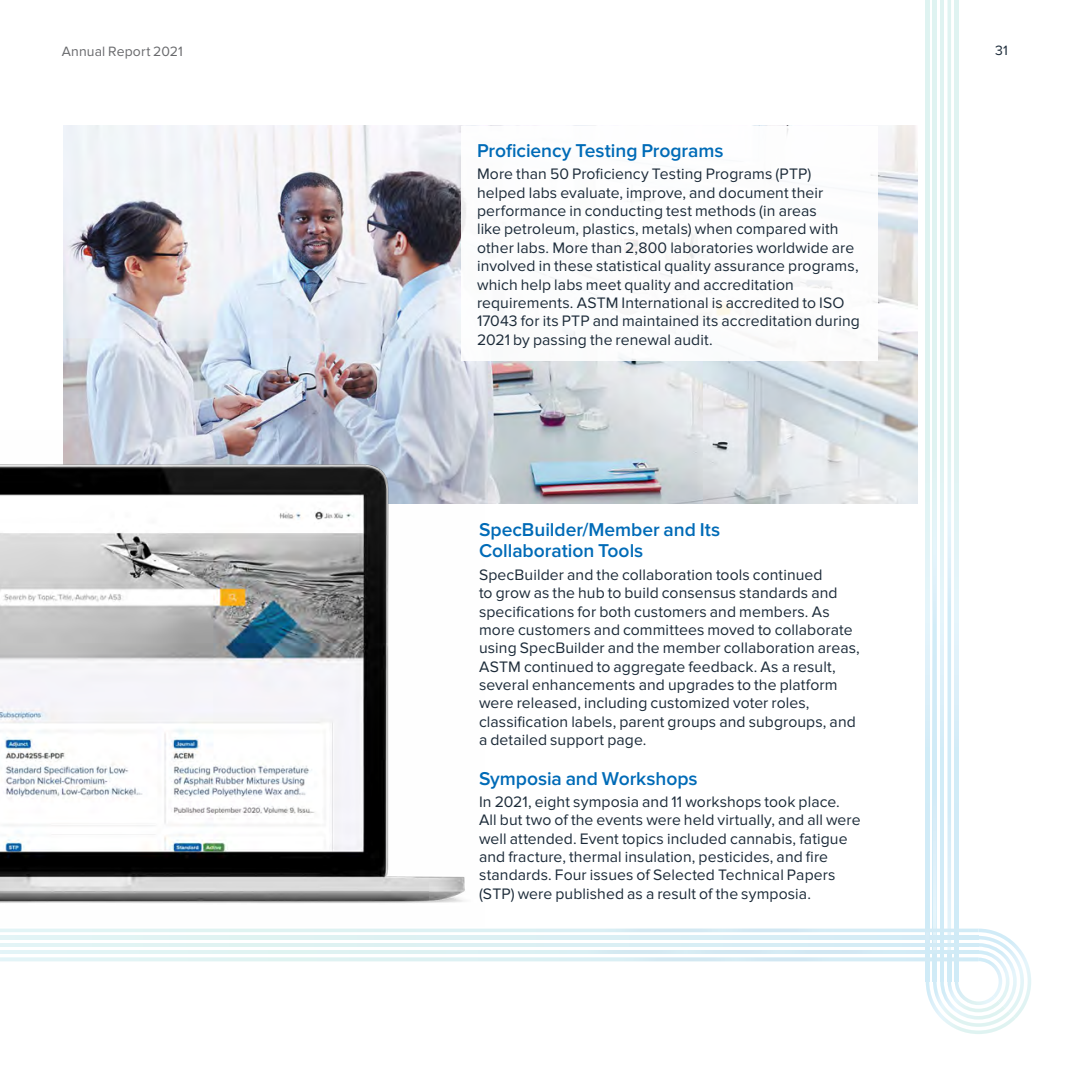
<style>
.page{position:relative;width:1071px;height:1071px;background:#fff}
.page>*{position:absolute;margin:0;border:0;box-sizing:border-box;transform-origin:0 0}
.New_Subhead{font:600 19.25px/21px "Proxima Nova";color:#006bb7}
.Body_Text_9_10_5pt_R{font:15.75px/18.4px "Proxima Nova";letter-spacing:.005em;color:#1c2b39}
.t1{font:14px "Proxima Nova";letter-spacing:.01em;color:#696a6d}
.t2{font:14px "Proxima Nova";color:#1c2b39}
</style>
<div class="page">
<hr style="left:0;top:936px;width:978px;height:3px;background:#dcf0f4">
<hr style="left:0;top:950px;width:978px;height:4px;background:#def2f3">
<hr style="left:0;top:943px;width:978px;height:4px;background:#dcf0f4">
<hr style="left:0;top:929px;width:978px;height:3px;background:#ddf1f3">
<hr style="left:0;top:958px;width:978px;height:3px;background:#def1f3">
<svg style="left:926px;top:0;width:105px;height:1034px"></svg>
<img style="left:933px;top:954px;width:4px;height:27px">
<img style="left:947px;top:954px;width:4px;height:27px">
<img style="left:63px;top:126px;width:855px;height:378px">
<img style="left:0;top:430px;width:484px;height:473px">
<div style="left:461px;top:126px;width:416px;height:234px;background:#fff"></div>
<p class="t1" style="left:62px;top:43px;width:123px">Annual Report 2021</p>
<p class="t2" style="left:995px;top:42px;width:14px">31</p>
<p class="New_Subhead" style="left:477px;top:141px;width:248px">Proficiency Testing Programs</p>
<p class="Body_Text_9_10_5pt_R" style="left:477px;top:165px;width:384px">More than 50 Proficiency Testing Programs (PTP) helped labs evaluate, improve, and document their performance in conducting test methods (in areas<br>like petroleum, plastics, metals) when compared with other labs. More than 2,800 laboratories worldwide are involved in these statistical quality assurance programs, which help labs meet quality and accreditation requirements. ASTM International is accredited to ISO 17043 for its PTP and maintained its accreditation during 2021 by passing the renewal audit.</p>
<p class="New_Subhead" style="left:479px;top:520px;width:243px">SpecBuilder/Member and Its<br>Collaboration Tools</p>
<p class="Body_Text_9_10_5pt_R" style="left:479px;top:566px;width:382px">SpecBuilder and the collaboration tools continued<br>to grow as the hub to build consensus standards and specifications for both customers and members. As more customers and committees moved to collaborate using SpecBuilder and the member collaboration areas, ASTM continued to aggregate feedback. As a result, several enhancements and upgrades to the platform were released, including customized voter roles, classification labels, parent groups and subgroups, and a detailed support page.</p>
<p class="New_Subhead" style="left:479px;top:768px;width:220px">Symposia and Workshops</p>
<p class="Body_Text_9_10_5pt_R" style="left:479px;top:793px;width:383px">In 2021, eight symposia and 11 workshops took place.<br>All but two of the events were held virtually, and all were well attended. Event topics included cannabis, fatigue and fracture, thermal insulation, pesticides, and fire standards. Four issues of Selected Technical Papers (STP) were published as a result of the symposia.</p>
</div>
